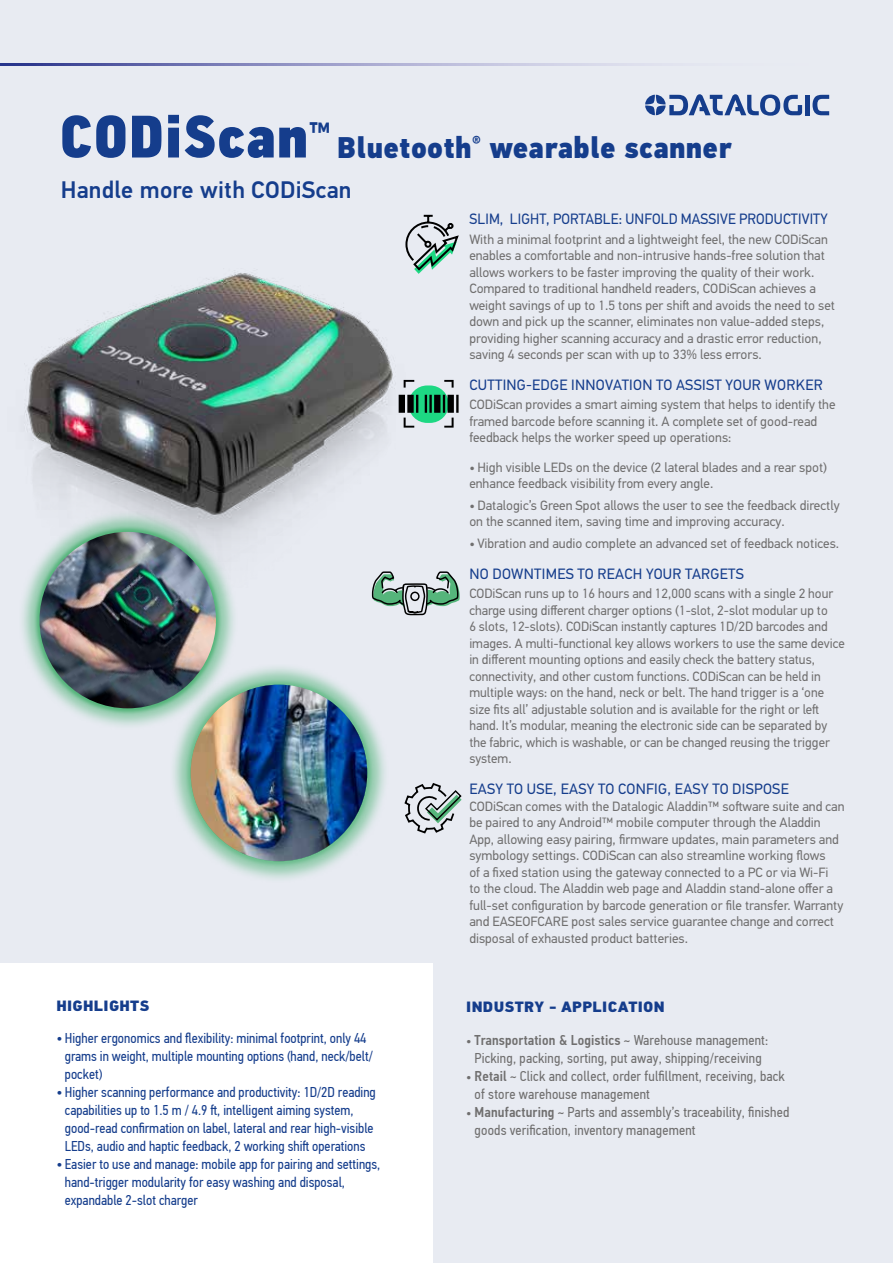
<style>
.page{position:relative;width:893px;height:1263px;background:#e8ebf2}
.page>*{position:absolute;margin:0;border:0;box-sizing:border-box;transform-origin:0 0}
.t1{font:60px "PF Din Text Cond Pro X Black";letter-spacing:.01em;color:#153d8c}
.t2{font:900 30px "PF Din Text Pro";letter-spacing:.01em;color:#153d8c;scale:.93 1}
.t3{font:700 25.35px "PF Din Text Cond Pro";color:#153d8c}
.t4{font:500 24px "PF Din Text Pro";letter-spacing:.01em;color:#153d8c}
.t5{font:15px "PF Din Text Pro";letter-spacing:.02em;color:#153d8c}
.t6{font:15px "PF Din Text Pro";letter-spacing:.02em;color:#153d8c;scale:.96 1}
.t7{font:900 15px "PF Din Text Pro";letter-spacing:.02em;color:#153d8c}
.t8{font:14.25px/18px "PF Din Text Cond Pro";color:#153d8c}
.t9{font:14.25px/18px "PF Din Text Cond Pro";letter-spacing:.01em;color:#706f6f}
.t10{font:13.5px/16.5px "PF Din Text Pro";color:#706f6f}
.s1{font-size:15px}
.s2{font-weight:500;font-size:12px}
.s3{font-weight:500}
</style>
<div class="page">
<svg style="left:0;top:64px;width:645px;height:1px"></svg>
<img style="left:25px;top:270px;width:381px;height:270px">
<div style="left:0;top:964px;width:432px;height:299px;background:#fff"></div>
<div style="left:805px;top:95px;width:5px;height:20px;background:#153d8c"></div>
<svg style="left:812px;top:95px;width:17px;height:20px"></svg>
<svg style="left:645px;top:94px;width:157px;height:22px"></svg>
<svg style="left:399px;top:380px;width:60px;height:48px"></svg>
<svg style="left:404px;top:214px;width:55px;height:60px"></svg>
<svg style="left:404px;top:783px;width:58px;height:51px"></svg>
<svg style="left:371px;top:571px;width:89px;height:45px"></svg>
<div style="left:410px;top:591px;width:10px;height:10px;border:1px solid #000;border-radius:50%"></div>
<div style="left:18px;top:510px;width:220px;height:220px;background:#55b57b;opacity:.6"></div>
<svg style="left:33px;top:526px;width:189px;height:188px"></svg>
<img style="left:40px;top:532px;width:176px;height:176px;border-radius:88px">
<div style="left:169px;top:663px;width:220px;height:220px;background:#55b57b;opacity:.6"></div>
<div style="left:185px;top:678px;width:189px;height:189px;background:#55b57b;opacity:.6"></div>
<img style="left:191px;top:685px;width:176px;height:176px;border-radius:88px">
<h1 class="t1" style="left:60px;top:99px;width:250px">CODiScan</h1>
<h3 class="t3" style="left:309px;top:116px;width:24px">™</h3>
<h2 class="t2" style="left:337px;top:128px;width:426px">Bluetooth<sup>®</sup> wearable scanner</h2>
<h3 class="t4" style="left:61px;top:175px;width:292px">Handle more with CODiScan</h3>
<p class="t6" style="left:469px;top:210px;width:375px">SLIM, LIGHT, PORTABLE: UNFOLD MASSIVE PRODUCTIVITY</p>
<p class="t10" style="left:469px;top:231px;width:367px">With a minimal footprint and a lightweight feel, the new CODiScan enables a comfortable and non-intrusive hands-free solution that allows workers to be faster improving the quality of their work.<br>Compared to traditional handheld readers, CODiScan achieves a weight savings of up to 1.5 tons per shift and avoids the need to set down and pick up the scanner, eliminates non value-added steps, providing higher scanning accuracy and a drastic error reduction, saving 4 seconds per scan with up to 33% less errors.</p>
<p class="t5" style="left:469px;top:376px;width:355px">CUTTING-EDGE INNOVATION TO ASSIST YOUR WORKER</p>
<p class="t10" style="left:469px;top:397px;width:368px">CODiScan provides a smart aiming system that helps to identify the framed barcode before scanning it. A complete set of good-read feedback helps the worker speed up operations:</p>
<p class="t10" style="left:469px;top:459px;width:359px">• High visible LEDs on the device (2 lateral blades and a rear spot) enhance feedback visibility from every angle.</p>
<p class="t10" style="left:469px;top:497px;width:372px">• Datalogic’s Green Spot allows the user to see the feedback directly on the scanned item, saving time and improving accuracy.</p>
<p class="t10" style="left:469px;top:535px;width:371px">• Vibration and audio complete an advanced set of feedback notices.</p>
<p class="t5" style="left:469px;top:565px;width:276px">NO DOWNTIMES TO REACH YOUR TARGETS</p>
<p class="t10" style="left:469px;top:586px;width:377px">CODiScan runs up to 16 hours and 12,000 scans with a single 2 hour charge using different charger options (1-slot, 2-slot modular up to<br>6 slots, 12-slots). CODiScan instantly captures 1D/2D barcodes and images. A multi-functional key allows workers to use the same device in different mounting options and easily check the battery status, connectivity, and other custom functions. CODiScan can be held in multiple ways: on the hand, neck or belt. The hand trigger is a ‘one size fits all’ adjustable solution and is available for the right or left hand. It’s modular, meaning the electronic side can be separated by the fabric, which is washable, or can be changed reusing the trigger system.</p>
<p class="t5" style="left:469px;top:780px;width:321px">EASY TO USE, EASY TO CONFIG, EASY TO DISPOSE</p>
<p class="t10" style="left:469px;top:798px;width:377px">CODiScan comes with the Datalogic Aladdin™ software suite and can be paired to any Android™ mobile computer through the Aladdin App, allowing easy pairing, firmware updates, main parameters and symbology settings. CODiScan can also streamline working flows<br>of a fixed station using the gateway connected to a PC or via Wi-Fi<br>to the cloud. The Aladdin web page and Aladdin stand-alone offer a full-set configuration by barcode generation or file transfer. Warranty and EASEOFCARE post sales service guarantee change and correct disposal of exhausted product batteries.</p>
<p class="t7" style="left:56px;top:997px;width:95px">HIGHLIGHTS</p>
<p class="t8" style="left:65px;top:1029px;width:309px;text-indent:-9px"><span class="s1">•</span> Higher ergonomics and flexibility: minimal footprint, only 44 grams in weight, multiple mounting options (hand, neck/belt/ pocket)</p>
<p class="t8" style="left:65px;top:1083px;width:313px;text-indent:-9px"><span class="s1">•</span> Higher scanning performance and productivity: 1D/2D reading capabilities up to 1.5 m / 4.9 ft, intelligent aiming system, good-read confirmation on label, lateral and rear high-visible LEDs, audio and haptic feedback, 2 working shift operations</p>
<p class="t8" style="left:65px;top:1155px;width:317px;text-indent:-9px"><span class="s1">•</span> Easier to use and manage: mobile app for pairing and settings, hand-trigger modularity for easy washing and disposal, expandable 2-slot charger</p>
<p class="t7" style="left:466px;top:997px;width:200px">INDUSTRY - APPLICATION</p>
<p class="t9" style="left:466px;top:1031px;width:304px;text-align:center"><span class="s2">•</span> <span class="s3">Transportation &amp; Logistics</span> ~ Warehouse management:<br>Picking, packing, sorting, put away, shipping/receiving</p>
<p class="t9" style="left:475px;top:1067px;width:312px;text-indent:-9px"><span class="s2">•</span> <span class="s3">Retail</span> ~ Click and collect, order fulfillment, receiving, back of store warehouse management</p>
<p class="t9" style="left:475px;top:1103px;width:316px;text-indent:-9px"><span class="s2">•</span> <span class="s3">Manufacturing</span> ~ Parts and assembly’s traceability, finished goods verification, inventory management</p>
</div>
